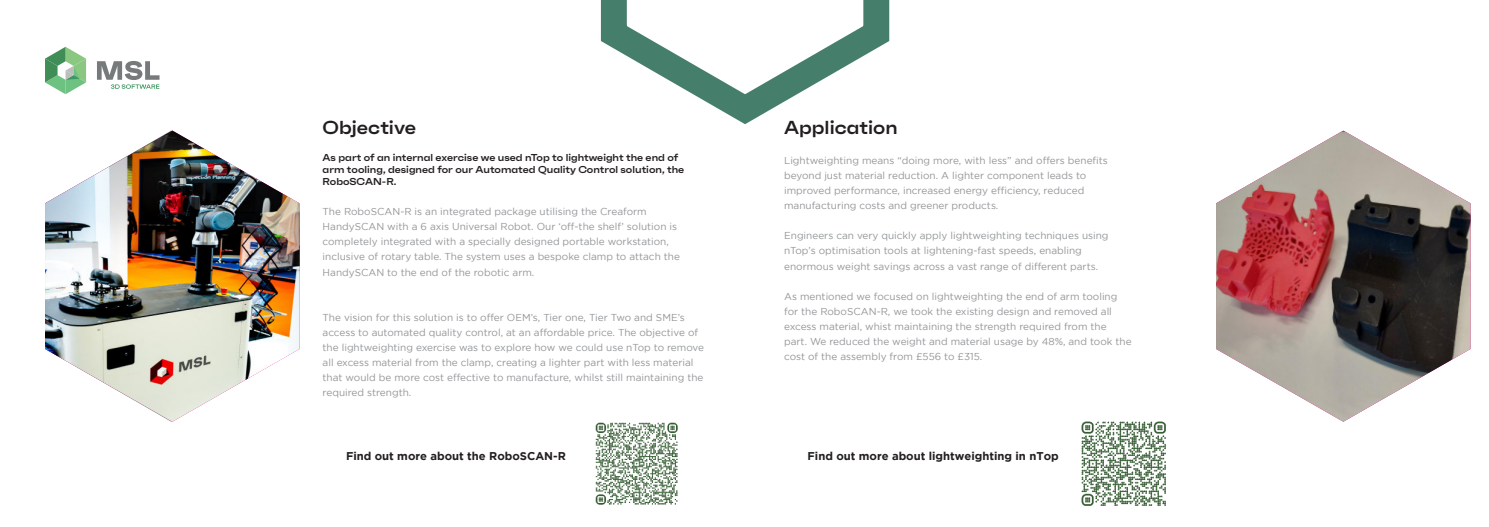
<style>
.page{position:relative;width:1489px;height:527px;background:#fff}
.page>*{position:absolute;margin:0;border:0;box-sizing:border-box;transform-origin:0 0}
.t1{font:600 expanded 18.75px "Faktum";color:#231f20}
.t2{font:700 11.25px "Gotham";color:#231f20}
.t3{font:10px/15px "Gotham";color:#939598}
.t4{font:600 expanded 10px/12px "Faktum";color:#231f20}
</style>
<div class="page">
<svg style="left:97px;top:61px;width:62px;height:28px"></svg>
<svg style="left:45px;top:47px;width:41px;height:47px"></svg>
<img style="left:1081px;top:421px;width:85px;height:85px">
<img style="left:595px;top:422px;width:83px;height:83px">
<svg style="left:600px;top:0;width:290px;height:124px"></svg>
<img style="left:45px;top:130px;width:254px;height:291px">
<img style="left:1216px;top:132px;width:254px;height:289px">
<h1 class="t1" style="left:322px;top:120px;width:95px">Objective</h1>
<p class="t4" style="left:322px;top:152px;width:363px">As part of an internal exercise we used nTop to lightweight the end of arm tooling, designed for our Automated Quality Control solution, the<br>RoboSCAN-R.</p>
<p class="t3" style="left:322px;top:205px;width:359px">The RoboSCAN-R is an integrated package utilising the Creaform HandySCAN with a 6 axis Universal Robot. Our ‘off-the shelf’ solution is completely integrated with a specially designed portable workstation, inclusive of rotary table. The system uses a bespoke clamp to attach the HandySCAN to the end of the robotic arm.</p>
<p class="t3" style="left:322px;top:310px;width:383px">The vision for this solution is to offer OEM’s, Tier one, Tier Two and SME’s access to automated quality control, at an affordable price. The objective of the lightweighting exercise was to explore how we could use nTop to remove all excess material from the clamp, creating a lighter part with less material that would be more cost effective to manufacture, whilst still maintaining the required strength.</p>
<h1 class="t1" style="left:784px;top:120px;width:115px">Application</h1>
<p class="t3" style="left:784px;top:153px;width:325px">Lightweighting means “doing more, with less” and offers benefits beyond just material reduction. A lighter component leads to improved performance, increased energy efficiency, reduced manufacturing costs and greener products.</p>
<p class="t3" style="left:784px;top:229px;width:326px">Engineers can very quickly apply lightweighting techniques using nTop’s optimisation tools at lightening-fast speeds, enabling enormous weight savings across a vast range of different parts.</p>
<p class="t3" style="left:784px;top:289px;width:349px">As mentioned we focused on lightweighting the end of arm tooling for the RoboSCAN-R, we took the existing design and removed all excess material, whist maintaining the strength required from the part. We reduced the weight and material usage by 48%, and took the cost of the assembly from £556 to £315.</p>
<p class="t2" style="left:346px;top:451px;width:221px">Find out more about the RoboSCAN-R</p>
<p class="t2" style="left:807px;top:451px;width:253px">Find out more about lightweighting in nTop</p>
</div>
